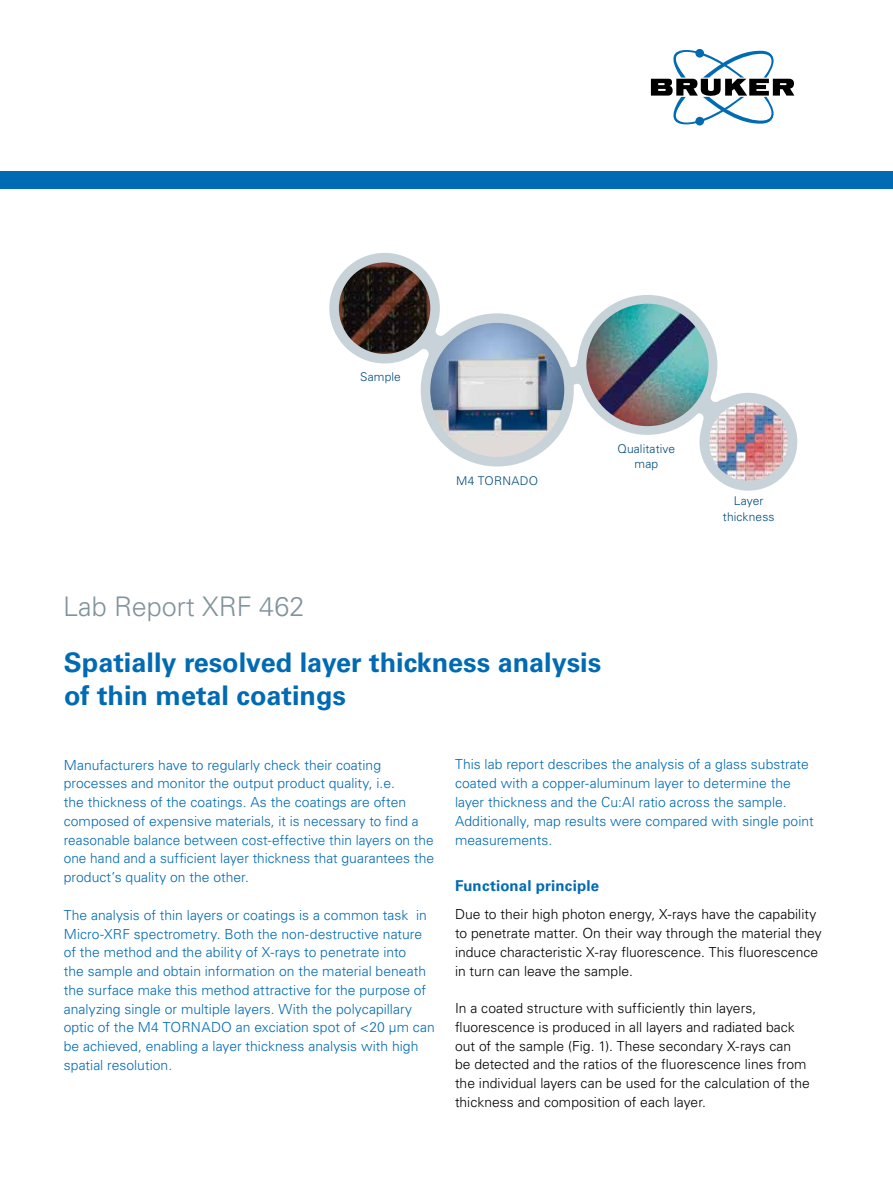
<style>
.page{position:relative;width:893px;height:1187px;background:#fff}
.page>*{position:absolute;margin:0;border:0;box-sizing:border-box;transform-origin:0 0}
.t1{font:700 27px/33px "Univers LT Std";color:#006ab3}
.t2{font:300 27px "Univers LT Std";color:#82939c}
.t3{font:700 15px "Univers LT Std";letter-spacing:.01em;color:#006ab3}
.t4{font:300 13.8px/18.8px "Univers LT Std";color:#006ab3}
.t5{font:300 13.8px/18.8px "Univers LT Std";color:#000}
.t6{font:300 12px/15.8px "Univers LT Std";letter-spacing:.01em;color:#004a7f;text-align:center}
</style>
<div class="page">
<div style="left:0;top:171px;width:893px;height:17px;background:#006ab3"></div>
<svg style="left:651px;top:49px;width:143px;height:76px"></svg>
<svg style="left:684px;top:381px;width:46px;height:44px"></svg>
<svg style="left:558px;top:351px;width:33px;height:49px"></svg>
<img style="left:582px;top:299px;width:131px;height:131px;border-radius:66px">
<div style="left:578px;top:295px;width:139px;height:140px;border:9px solid #c8d3d9;border-radius:50%"></div>
<svg style="left:407px;top:315px;width:50px;height:55px"></svg>
<img style="left:704px;top:397px;width:87px;height:89px">
<div style="left:699px;top:393px;width:98px;height:97px;border:10px solid #c8d3d9;border-radius:50%"></div>
<img style="left:425px;top:318px;width:144px;height:143px;border-radius:72px">
<div style="left:421px;top:313px;width:153px;height:153px;border:10px solid #c8d3d9;border-radius:50%"></div>
<img style="left:337px;top:258px;width:98px;height:96px">
<div style="left:329px;top:253px;width:111px;height:110px;border:10px solid #c8d3d9;border-radius:50%"></div>
<p class="t6" style="left:360px;top:369px;width:42px">Sample</p>
<p class="t6" style="left:456px;top:473px;width:83px">M4 TORNADO</p>
<p class="t6" style="left:617px;top:440px;width:59px">Qualitative map</p>
<h1 class="t2" style="left:63px;top:590px;width:243px">Lab Report XRF 462</h1>
<h1 class="t1" style="left:64px;top:646px;width:539px">Spatially resolved layer thickness analysis of thin metal coatings</h1>
<p class="t6" style="left:723px;top:493px;width:53px">Layer thickness</p>
<p class="t4" style="left:64px;top:755px;width:372px">Manufacturers have to regularly check their coating processes and monitor the output product quality, i.e.<br>the thickness of the coatings. As the coatings are often composed of expensive materials, it is necessary to find a reasonable balance between cost-effective thin layers on the one hand and a sufficient layer thickness that guarantees the product’s quality on the other.</p>
<p class="t4" style="left:64px;top:905px;width:372px">The analysis of thin layers or coatings is a common task in Micro-XRF spectrometry. Both the non-destructive nature of the method and the ability of X-rays to penetrate into<br>the sample and obtain information on the material beneath the surface make this method attractive for the purpose of analyzing single or multiple layers. With the polycapillary optic of the M4 TORNADO an exciation spot of &lt;20 µm can be achieved, enabling a layer thickness analysis with high spatial resolution.</p>
<p class="t4" style="left:455px;top:755px;width:360px">This lab report describes the analysis of a glass substrate coated with a copper-aluminum layer to determine the layer thickness and the Cu:Al ratio across the sample.<br>Additionally, map results were compared with single point measurements.</p>
<p class="t3" style="left:455px;top:877px;width:146px">Functional principle</p>
<p class="t5" style="left:455px;top:905px;width:368px">Due to their high photon energy, X-rays have the capability to penetrate matter. On their way through the material they induce characteristic X-ray fluorescence. This fluorescence in turn can leave the sample.</p>
<p class="t5" style="left:455px;top:998px;width:356px">In a coated structure with sufficiently thin layers, fluorescence is produced in all layers and radiated back out of the sample (Fig. 1). These secondary X-rays can be detected and the ratios of the fluorescence lines from the individual layers can be used for the calculation of the thickness and composition of each layer.</p>
</div>
